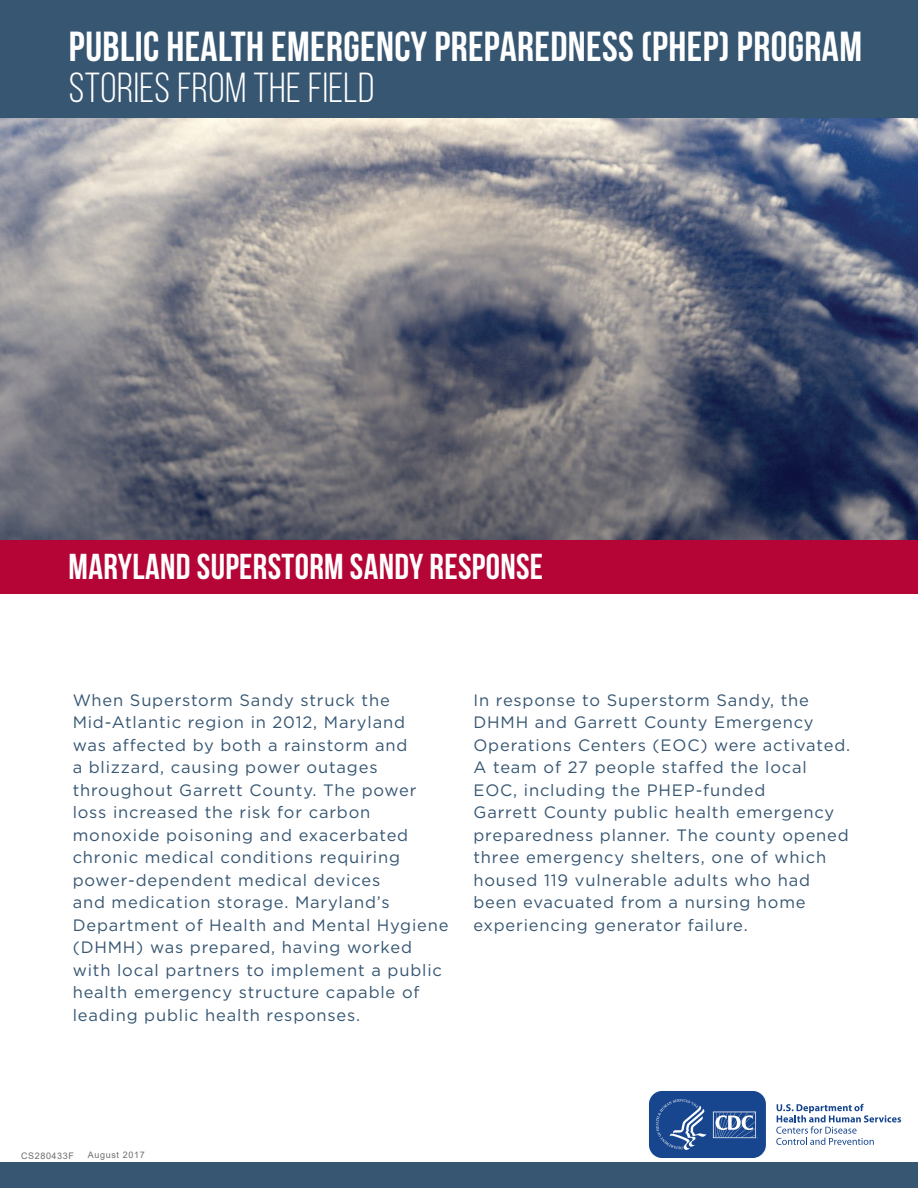
<style>
.page{position:relative;width:918px;height:1188px;background:#fff}
.page>*{position:absolute;margin:0;border:0;box-sizing:border-box;transform-origin:0 0}
.t1{font:700 42px "Bebas Neue";letter-spacing:.01em;color:#fff}
.t2{font:42px "Bebas Neue";letter-spacing:.01em;color:#fff}
.t3{font:700 36px "Bebas Neue";letter-spacing:.01em;color:#fff}
.t4{font:16.5px/22.5px "Gotham";letter-spacing:.05em;color:#365672}
.t5{font:9px "Arial";letter-spacing:.07em;color:#6c6d70}
</style>
<div class="page">
<div style="left:0;top:0;width:918px;height:128px;background:#365672"></div>
<img style="left:0;top:119px;width:918px;height:421px">
<div style="left:0;top:540px;width:918px;height:54px;background:#b50536"></div>
<svg style="left:776px;top:1104px;width:125px;height:41px"></svg>
<svg style="left:649px;top:1091px;width:118px;height:67px;background:#355e9c"></svg>
<div style="left:0;top:1162px;width:918px;height:26px;background:#365672"></div>
<h1 class="t1" style="left:69px;top:24px;width:795px">PUBLIC HEALTH EMERGENCY PREPAREDNESS (PHEP) PROGRAM</h1>
<h1 class="t2" style="left:69px;top:65px;width:307px">STORIES FROM THE FIELD</h1>
<h2 class="t3" style="left:69px;top:547px;width:476px">MARYLAND SUPERSTORM SANDY RESPONSE</h2>
<p class="t4" style="left:73px;top:688px;width:377px">When Superstorm Sandy struck the Mid-Atlantic region in 2012, Maryland<br>was affected by both a rainstorm and<br>a blizzard, causing power outages throughout Garrett County. The power loss increased the risk for carbon monoxide poisoning and exacerbated chronic medical conditions requiring power-dependent medical devices<br>and medication storage. Maryland’s Department of Health and Mental Hygiene (DHMH) was prepared, having worked with local partners to implement a public health emergency structure capable of leading public health responses.</p>
<p class="t4" style="left:473px;top:688px;width:378px">In response to Superstorm Sandy, the DHMH and Garrett County Emergency Operations Centers (EOC) were activated.<br>A team of 27 people staffed the local EOC, including the PHEP-funded<br>Garrett County public health emergency preparedness planner. The county opened three emergency shelters, one of which housed 119 vulnerable adults who had been evacuated from a nursing home experiencing generator failure.</p>
<p class="t5" style="left:21px;top:1149px;width:55px">CS280433F</p>
<p class="t5" style="left:88px;top:1148px;width:58px">August 2017</p>
</div>
